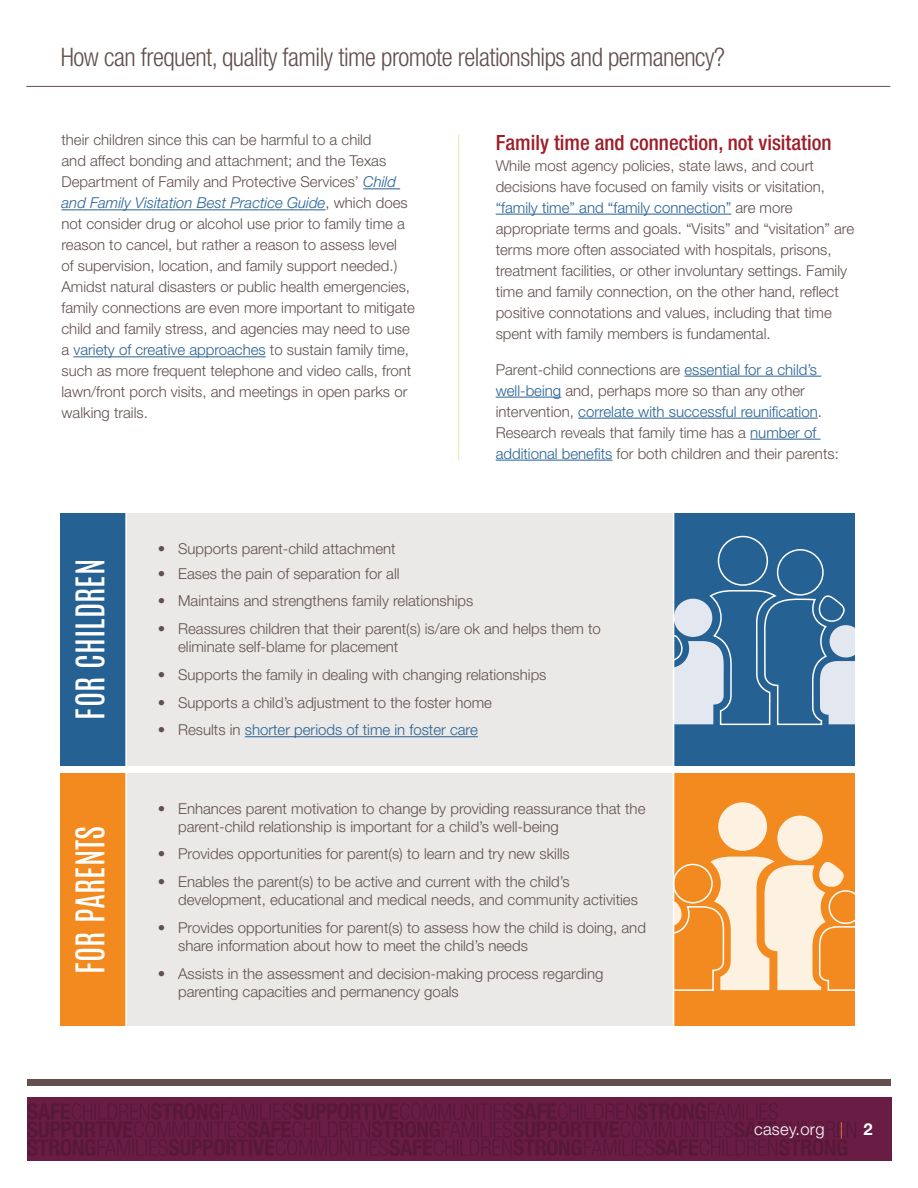
<style>
.page{position:relative;width:918px;height:1188px;background:#fff}
.page>*{position:absolute;margin:0;border:0;box-sizing:border-box;transform-origin:0 0}
.t1{font:33px "Antonio";color:#fff}
.t2{font:300 condensed 25.5px "Helvetica Neue LT Std";letter-spacing:-.02em;color:#61504d}
.Head_2{font:500 condensed 21px "Helvetica Neue LT Std";color:#9d1e28}
.t3{font:300 16.5px "Helvetica Neue LT Std";letter-spacing:.02em;color:#fff}
.body{font:300 15px/21px "Helvetica Neue LT Std";color:#61504d}
.table_body{font:300 15px/18px "Helvetica Neue LT Std";color:#61504d}
.table_body-2{font:300 15px "Helvetica Neue LT Std";color:#266193}
.s1{font-style:italic;color:#266194}
.s2{color:#266194}
.s3{color:#61504d}
.s4{color:#f28a20}
.s5{font-weight:700}
</style>
<div class="page">
<div style="left:27px;top:1098px;width:864px;height:63px;background:#691d45"></div>
<div style="left:27px;top:1079px;width:864px;height:7px;background:#61504d"></div>
<hr style="left:26px;top:86px;width:864px;height:1px;background:#61504d">
<svg style="left:27px;top:1103px;width:829px;height:53px"></svg>
<div style="left:62px;top:513px;width:793px;height:252px;background:#eae9e7"></div>
<div style="left:674px;top:513px;width:181px;height:252px;background:#266194"></div>
<div style="left:718px;top:536px;width:50px;height:50px;border:2px solid #fff;border-radius:50%"></div>
<svg style="left:674px;top:589px;width:181px;height:137px"></svg>
<div style="left:778px;top:550px;width:45px;height:45px;background:#266194;border-radius:50%"></div>
<div style="left:777px;top:549px;width:47px;height:47px;border:2px solid #fff;border-radius:50%"></div>
<div style="left:60px;top:774px;width:794px;height:252px;background:#eae9e7"></div>
<hr style="left:458px;top:135px;width:1px;height:325px;background:#e6e2b2">
<hr style="left:363px;top:188px;width:37px;height:1px;background:#266194">
<hr style="left:62px;top:209px;width:263px;height:1px;background:#266194">
<hr style="left:73px;top:356px;width:193px;height:1px;background:#266194">
<hr style="left:496px;top:214px;width:235px;height:1px;background:#266194">
<hr style="left:684px;top:376px;width:137px;height:1px;background:#266194">
<hr style="left:496px;top:397px;width:65px;height:1px;background:#266194">
<hr style="left:578px;top:418px;width:240px;height:1px;background:#266194">
<hr style="left:750px;top:439px;width:71px;height:1px;background:#266194">
<hr style="left:496px;top:460px;width:116px;height:1px;background:#266194">
<hr style="left:245px;top:736px;width:233px;height:1px;background:#266193">
<div style="left:60px;top:513px;width:66px;height:252px;background:#266194"></div>
<div style="left:60px;top:774px;width:66px;height:252px;background:#f28a20"></div>
<div style="left:674px;top:774px;width:181px;height:252px;background:#f28a20"></div>
<div style="left:718px;top:802px;width:49px;height:49px;background:#fdf1e2;border-radius:50%"></div>
<svg style="left:674px;top:857px;width:181px;height:135px"></svg>
<div style="left:777px;top:816px;width:46px;height:45px;background:#fdf1e2;border-radius:50%"></div>
<hr style="left:125px;top:509px;width:2px;height:259px;background:#fff">
<hr style="left:125px;top:770px;width:2px;height:259px;background:#fff">
<hr style="left:673px;top:509px;width:1px;height:259px;background:#fff">
<hr style="left:673px;top:770px;width:1px;height:259px;background:#fff">
<h2 class="t2" style="left:61px;top:43px;width:665px">How can frequent, quality family time promote relationships and permanency?</h2>
<p class="body" style="left:62px;top:129px;width:355px">their children since this can be harmful to a child<br>and affect bonding and attachment; and the Texas Department of Family and Protective Services’ <span class="s1">Child and Family Visitation Best Practice Guide</span>, which does not consider drug or alcohol use prior to family time a reason to cancel, but rather a reason to assess level<br>of supervision, location, and family support needed.)<br>Amidst natural disasters or public health emergencies, family connections are even more important to mitigate child and family stress, and agencies may need to use a <span class="s2">variety of creative approaches</span> to sustain family time, such as more frequent telephone and video calls, front lawn/front porch visits, and meetings in open parks or walking trails.</p>
<p class="Head_2" style="left:496px;top:130px;width:337px">Family time and connection, not visitation</p>
<p class="body" style="left:496px;top:154px;width:360px">While most agency policies, state laws, and court decisions have focused on family visits or visitation, <span class="s2">“family time” and “family connection”</span> are more appropriate terms and goals. “Visits” and “visitation” are terms more often associated with hospitals, prisons, treatment facilities, or other involuntary settings. Family time and family connection, on the other hand, reflect positive connotations and values, including that time spent with family members is fundamental.</p>
<p class="body" style="left:496px;top:358px;width:345px">Parent-child connections are <span class="s2">essential for a child’s well-being</span> and, perhaps more so than any other intervention, <span class="s2">correlate with successful reunification</span>.<br>Research reveals that family time has a <span class="s2">number of additional benefits</span> for both children and their parents:</p>
<p class="t1" style="left:66px;top:720px;width:162px;rotate:-90deg">FOR CHILDREN</p>
<p class="t1" style="left:66px;top:974px;width:150px;rotate:-90deg">FOR PARENTS</p>
<p class="table_body" style="left:158px;top:539px;width:239px">• Supports parent-child attachment</p>
<p class="table_body" style="left:158px;top:564px;width:243px">• Eases the pain of separation for all</p>
<p class="table_body" style="left:158px;top:592px;width:317px">• Maintains and strengthens family relationships</p>
<p class="table_body" style="left:178px;top:619px;width:424px;text-indent:-20px">• Reassures children that their parent(s) is/are ok and helps them to eliminate self-blame for placement</p>
<p class="table_body" style="left:158px;top:665px;width:390px">• Supports the family in dealing with changing relationships</p>
<p class="table_body" style="left:158px;top:693px;width:336px">• Supports a child’s adjustment to the foster home</p>
<p class="table_body-2" style="left:158px;top:721px;width:322px"><span class="s3">• Results in</span> shorter periods of time in foster care</p>
<p class="table_body" style="left:178px;top:799px;width:469px;text-indent:-20px">• Enhances parent motivation to change by providing reassurance that the parent-child relationship is important for a child’s well-being</p>
<p class="table_body" style="left:158px;top:845px;width:413px">• Provides opportunities for parent(s) to learn and try new skills</p>
<p class="table_body" style="left:178px;top:873px;width:461px;text-indent:-20px">• Enables the parent(s) to be active and current with the child’s development, educational and medical needs, and community activities</p>
<p class="table_body" style="left:178px;top:918px;width:469px;text-indent:-20px">• Provides opportunities for parent(s) to assess how the child is doing, and share information about how to meet the child’s needs</p>
<p class="table_body" style="left:178px;top:964px;width:427px;text-indent:-20px">• Assists in the assessment and decision-making process regarding parenting capacities and permanency goals</p>
<p class="t3" style="left:754px;top:1119px;width:120px">casey.org <span class="s4">|</span> <span class="s5">2</span></p>
</div>
